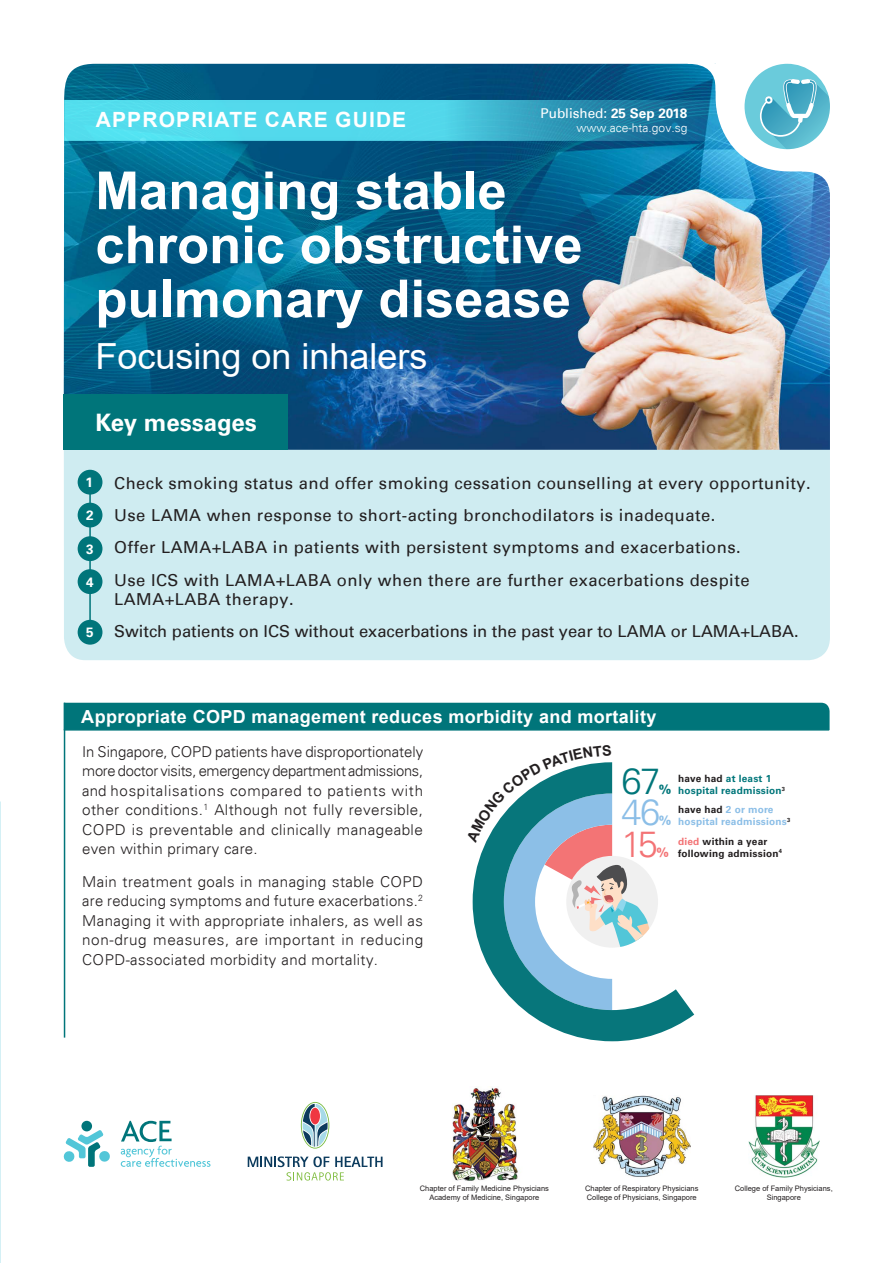
<style>
.page{position:relative;width:893px;height:1263px;background:#fff}
.page>*{position:absolute;margin:0;border:0;box-sizing:border-box;transform-origin:0 0}
.t1{font:700 52.5px/54px "Arial";color:#fff}
.t2{font:300 36.45px "Univers LT Std";color:#00767a}
.t3{font:300 36.45px "Univers LT Std";color:#f37375}
.t4{font:300 36.45px "Univers LT Std";color:#8bbee7}
.t5{font:36px "Arial";color:#fff}
.t6{font:700 24px "Univers";color:#fff}
.t7{font:700 21px "Arial";letter-spacing:.055em;color:#fff}
.t8{font:700 18px "Arial";letter-spacing:.02em;color:#fff}
.t9{font:16.5px/32.2px "Univers";letter-spacing:.03em;color:#231f20}
.t10{font:16.5px/32.2px "Univers";color:#231f20}
.t11{font:300 15px/19.5px "Univers";letter-spacing:.03em;color:#231f20;text-align:justify}
.t12{font:13.5px "Univers";color:#fff}
.t13{font:700 13.5px "Univers";color:#fff}
.t14{font:900 12.75px "Univers LT Std";color:#00767a}
.t15{font:900 12.75px "Univers LT Std";color:#f37375}
.t16{font:900 12.75px "Univers LT Std";color:#8bbee7}
.t17{font:300 12px "Univers";color:#fff}
.t18{font:700 10.05px/12px "Univers";letter-spacing:.02em;color:#00767a}
.t19{font:700 10.05px/12px "Univers";letter-spacing:.02em;color:#8bbee7}
.t20{font:700 10.05px/12px "Univers";letter-spacing:.02em;color:#231f20}
.t21{font:7.5px/9px "Arial";color:#231f20;text-align:center}
.s1{font-weight:700}
.s2{color:#231f20}
.s3{color:#f37375}
</style>
<div class="page">
<img style="left:0;top:802px;width:1px;height:461px">
<svg style="left:301px;top:1102px;width:28px;height:46px"></svg>
<div style="left:310px;top:1108px;width:10px;height:16px;background:#ef3742;border-radius:50%"></div>
<svg style="left:248px;top:1156px;width:135px;height:24px"></svg>
<svg style="left:121px;top:1121px;width:89px;height:46px"></svg>
<div style="left:81px;top:1121px;width:11px;height:10px;background:#00757a;border-radius:50%"></div>
<svg style="left:63px;top:1130px;width:47px;height:37px"></svg>
<div style="left:64px;top:450px;width:766px;height:210px;background:#cfecf1"></div>
<img style="left:64px;top:64px;width:766px;height:386px">
<svg style="left:64px;top:100px;width:680px;height:40px;background:#48c0d7"></svg>
<svg style="left:687px;top:63px;width:44px;height:41px"></svg>
<svg style="left:802px;top:162px;width:28px;height:50px"></svg>
<div style="left:64px;top:394px;width:224px;height:56px;background:#00757a"></div>
<svg style="left:744px;top:64px;width:86px;height:85px"></svg>
<hr style="left:89px;top:483px;width:2px;height:146px;background:#00757a">
<div style="left:78px;top:470px;width:24px;height:25px;background:#00757a;border-radius:50%"></div>
<div style="left:78px;top:503px;width:24px;height:24px;background:#00757a;border-radius:50%"></div>
<div style="left:78px;top:569px;width:24px;height:25px;background:#00757a;border-radius:50%"></div>
<div style="left:78px;top:620px;width:24px;height:25px;background:#00757a;border-radius:50%"></div>
<div style="left:78px;top:536px;width:24px;height:25px;background:#00757a;border-radius:50%"></div>
<hr style="left:64px;top:703px;width:1px;height:334px;background:#00757a">
<hr style="left:64px;top:729px;width:765px;height:2px;background:#00757a">
<div style="left:65px;top:703px;width:765px;height:27px;background:#00757a"></div>
<img style="left:593px;top:1095px;width:97px;height:82px">
<img style="left:452px;top:1087px;width:66px;height:94px">
<img style="left:748px;top:1095px;width:71px;height:82px">
<svg style="left:524px;top:882px;width:170px;height:159px"></svg>
<svg style="left:472px;top:762px;width:181px;height:248px"></svg>
<h3 class="t7" style="left:96px;top:105px;width:312px">APPROPRIATE CARE GUIDE</h3>
<p class="t12" style="left:541px;top:106px;width:148px">Published: <span class="s1">25 Sep 2018</span></p>
<p class="t17" style="left:577px;top:121px;width:112px">www.ace-hta.gov.sg</p>
<h1 class="t1" style="left:95px;top:164px;width:489px">Managing stable chronic obstructive pulmonary disease</h1>
<h3 class="t5" style="left:95px;top:332px;width:334px">Focusing on inhalers</h3>
<h3 class="t6" style="left:95px;top:409px;width:163px">Key messages</h3>
<p class="t9" style="left:114px;top:467px;width:698px">Check smoking status and offer smoking cessation counselling at every opportunity.<br>Use LAMA when response to short-acting bronchodilators is inadequate.<br>Offer LAMA+LABA in patients with persistent symptoms and exacerbations.<br>Use ICS with LAMA+LABA only when there are further exacerbations despite</p>
<p class="t10" style="left:114px;top:583px;width:686px">LAMA+LABA therapy.<br>Switch patients on ICS without exacerbations in the past year to LAMA or LAMA+LABA.</p>
<p class="t13" style="left:86px;top:475px;width:9px">1</p>
<p class="t13" style="left:86px;top:507px;width:9px">2</p>
<p class="t13" style="left:86px;top:541px;width:9px">3</p>
<p class="t13" style="left:86px;top:574px;width:9px">4</p>
<p class="t13" style="left:86px;top:625px;width:9px">5</p>
<p class="t8" style="left:81px;top:704px;width:576px">Appropriate COPD management reduces morbidity and mortality</p>
<p class="t11" style="left:82px;top:742px;width:343px">In Singapore, COPD patients have disproportionately more doctor visits, emergency department admissions, and hospitalisations compared to patients with other conditions.<sup>1</sup> Although not fully reversible, COPD is preventable and clinically manageable even within primary care.</p>
<p class="t11" style="left:82px;top:871px;width:343px">Main treatment goals in managing stable COPD are reducing symptoms and future exacerbations.<sup>2<br></sup>Managing it with appropriate inhalers, as well as non-drug measures, are important in reducing COPD-associated morbidity and mortality.</p>
<h2 class="t2" style="left:622px;top:759px;width:40px">67</h2>
<p class="t14" style="left:659px;top:781px;width:14px">%</p>
<p class="t18" style="left:678px;top:772px;width:108px"><span class="s2">have had</span> at least 1 hospital readmission<sup>3</sup></p>
<h2 class="t4" style="left:622px;top:790px;width:40px">46</h2>
<p class="t16" style="left:659px;top:813px;width:14px">%</p>
<p class="t19" style="left:678px;top:804px;width:114px"><span class="s2">have had</span> 2 or more hospital readmissions<sup>3</sup></p>
<h2 class="t3" style="left:622px;top:822px;width:38px">15</h2>
<p class="t15" style="left:656px;top:844px;width:14px">%</p>
<p class="t20" style="left:678px;top:835px;width:105px"><span class="s3">died</span> within a year following admission<sup>4</sup></p>
<p class="t21" style="left:420px;top:1184px;width:131px">Chapter of Family Medicine Physicians<br>Academy of Medicine, Singapore</p>
<p class="t21" style="left:735px;top:1184px;width:99px">College of Family Physicians,<br>Singapore</p>
<p class="t21" style="left:585px;top:1184px;width:115px;text-align:left">Chapter of Respiratory Physicians<br>College of Physicians, Singapore</p>
</div>
